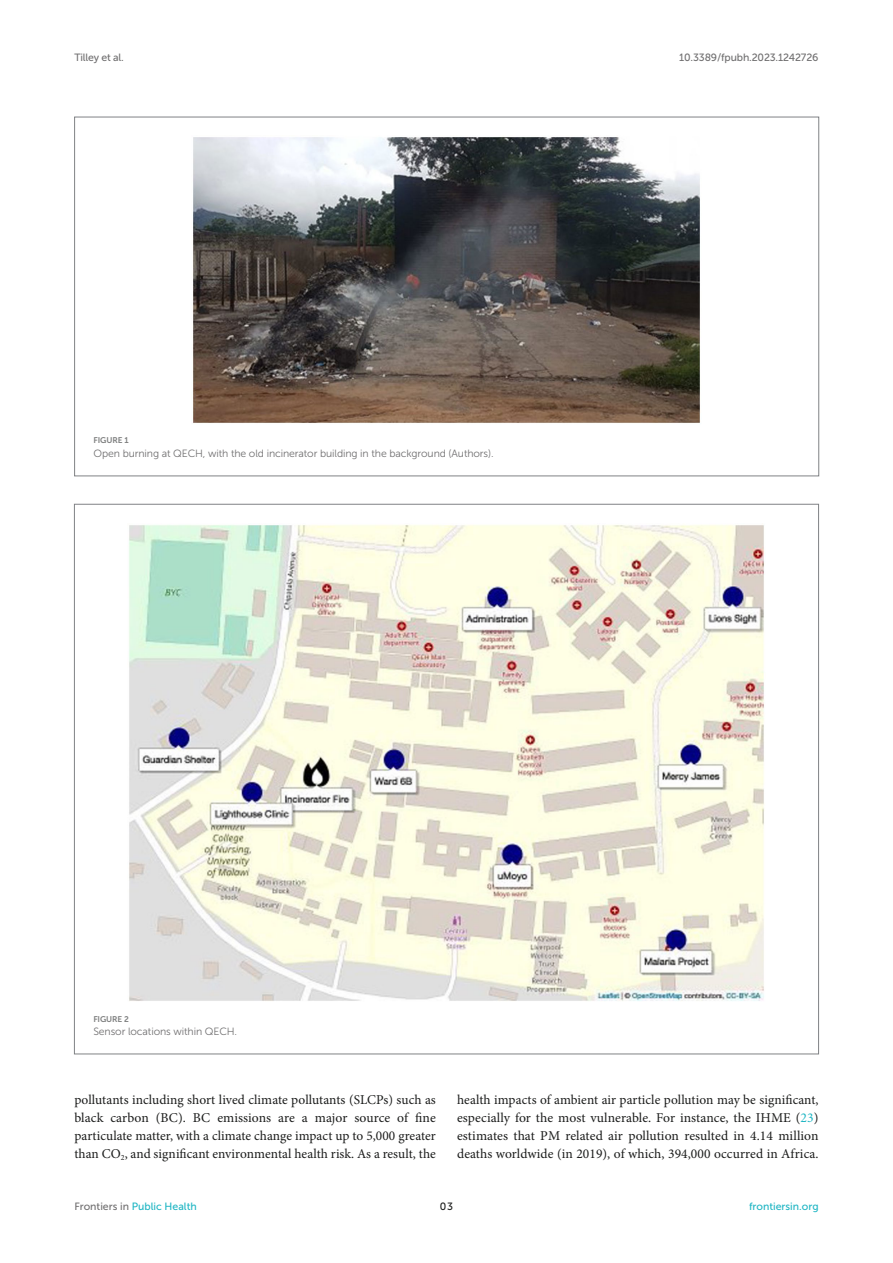
<style>
.page{position:relative;width:893px;height:1263px;background:#fff}
.page>*{position:absolute;margin:0;border:0;box-sizing:border-box;transform-origin:0 0}
.TEXT{font:13.5px/18px "Minion Pro";letter-spacing:.005em;color:#1b1c1b;text-align:justify}
.FIG_LEG{font:10.5px "Museo Sans 300";letter-spacing:-.01em;color:#706f70}
.t1{font:10.5px "Museo Sans 500";color:#1db5c3}
.t2{font:10.5px "Museo Sans 500";letter-spacing:-.015em;color:#706f70}
.t3{font:10.5px "Museo Sans 500";color:#1b1c1b}
.FIG_HD{font:8.25px "Museo Sans 700";letter-spacing:-.01em;color:#7e7f7f}
.s1{color:#1db5c3}
.s2{color:#706f70}
</style>
<div class="page">
<img style="left:193px;top:137px;width:507px;height:286px">
<img style="left:129px;top:525px;width:635px;height:476px">
<p class="t2" style="left:74px;top:51px;width:51px">Tilley et al.</p>
<p class="t2" style="left:679px;top:51px;width:141px">10.3389/fpubh.2023.1242726</p>
<p class="FIG_HD" style="left:94px;top:436px;width:37px">FIGURE 1</p>
<p class="FIG_LEG" style="left:94px;top:448px;width:402px">Open burning at QECH, with the old incinerator building in the background (Authors).</p>
<p class="FIG_HD" style="left:93px;top:1014px;width:37px">FIGURE 2</p>
<p class="FIG_LEG" style="left:93px;top:1026px;width:145px">Sensor locations within QECH.</p>
<p class="TEXT" style="left:74px;top:1091px;width:363px">pollutants including short lived climate pollutants (SLCPs) such as black carbon (BC). BC emissions are a major source of fine particulate matter, with a climate change impact up to 5,000 greater than CO<sub>2</sub>, and significant environmental health risk. As a result, the</p>
<p class="TEXT" style="left:457px;top:1091px;width:363px">health impacts of ambient air particle pollution may be significant, especially for the most vulnerable. For instance, the IHME (<span class="s1">23</span>) estimates that PM related air pollution resulted in 4.14 million deaths worldwide (in 2019), of which, 394,000 occurred in Africa.</p>
<p class="t1" style="left:74px;top:1200px;width:124px"><span class="s2">Frontiers in</span> Public Health</p>
<p class="t3" style="left:440px;top:1200px;width:15px">03</p>
<p class="t1" style="left:749px;top:1200px;width:71px">frontiersin.org</p>
</div>
